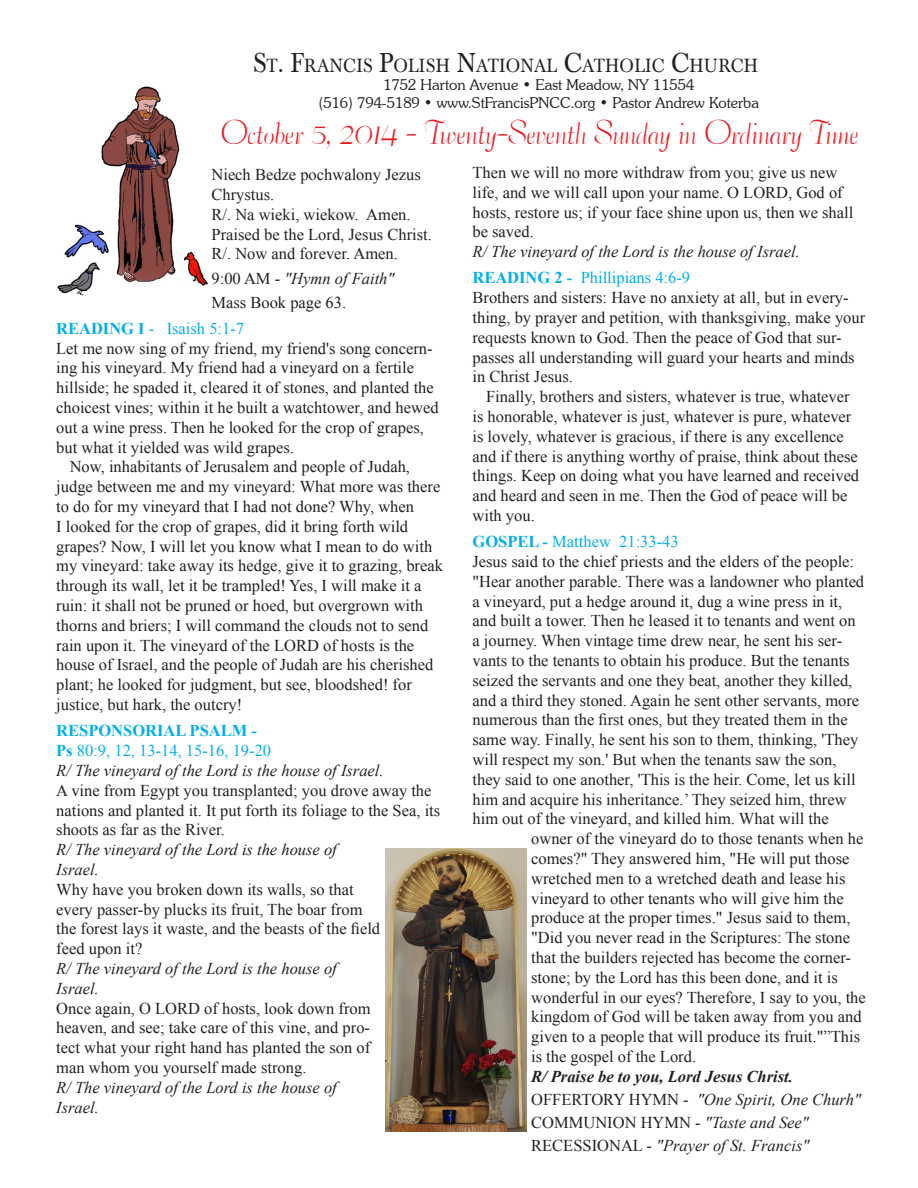
<style>
.page{position:relative;width:918px;height:1188px;background:#fff}
.page>*{position:absolute;margin:0;border:0;box-sizing:border-box;transform-origin:0 0}
.t1{font:30px "Tango Normal";color:#ed1c24}
.t2{font:18.9px "Baskerville BE";letter-spacing:.02em;color:#231f20;scale:.9 1}
.t3{font:16.5px/19.8px "Times New Roman";color:#231f20}
.t4{font:italic 16.5px/19.8px "Times New Roman";color:#231f20}
.t5{font:16.5px/19.8px "Times New Roman";color:#00aeef}
.t6{font:italic 700 16.5px "Times New Roman";color:#231f20}
.t7{font:300 15px/18px "Souvenir IT Cby BT";color:#231f20;text-align:center}
.s1{font-size:27px}
.s2{font-style:normal}
.s3{font-weight:700}
.s4{font-style:italic}
</style>
<div class="page">
<img style="left:57px;top:86px;width:151px;height:210px">
<img style="left:385px;top:848px;width:142px;height:284px">
<p class="t2" style="left:253px;top:54px;width:562px"><span class="s1">S</span>T<span class="s1">. F</span>RANCIS <span class="s1">P</span>OLISH <span class="s1">N</span>ATIONAL <span class="s1">C</span>ATHOLIC <span class="s1">C</span>HURCH</p>
<p class="t7" style="left:319px;top:75px;width:442px">1752 Harton Avenue • East Meadow, NY 11554<br>(516) 794-5189 • www.StFrancisPNCC.org • Pastor Andrew Koterba</p>
<p class="t1" style="left:220px;top:106px;width:639px">October 5, 2014 - Twenty-Seventh Sunday in Ordinary Time</p>
<p class="t3" style="left:212px;top:165px;width:211px">Niech Bedze pochwalony Jezus<br>Chrystus.<br>R/. Na wieki, wiekow. Amen.</p>
<p class="t3" style="left:212px;top:224px;width:222px">Praised be the Lord, Jesus Christ.</p>
<p class="t3" style="left:212px;top:244px;width:188px">R/. Now and forever. Amen.</p>
<p class="t4" style="left:212px;top:268px;width:184px"><span class="s2">9:00 AM -</span> "Hymn of Faith"</p>
<p class="t3" style="left:212px;top:292px;width:136px">Mass Book page 63.</p>
<p class="t5" style="left:56px;top:318px;width:189px"><span class="s3">READING I</span> - Isaish 5:1-7</p>
<p class="t3" style="left:56px;top:338px;width:384px">Let me now sing of my friend, my friend's song concern&shy;ing his vineyard. My friend had a vineyard on a fertile hillside; he spaded it, cleared it of stones, and planted the choicest vines; within it he built a watchtower, and hewed out a wine press. Then he looked for the crop of grapes, but what it yielded was wild grapes.</p>
<p class="t3" style="left:56px;top:457px;width:388px;text-indent:14px">Now, inhabitants of Jerusalem and people of Judah, judge between me and my vineyard: What more was there to do for my vineyard that I had not done? Why, when<br>I looked for the crop of grapes, did it bring forth wild grapes? Now, I will let you know what I mean to do with my vineyard: take away its hedge, give it to grazing, break through its wall, let it be trampled! Yes, I will make it a ruin: it shall not be pruned or hoed, but overgrown with thorns and briers; I will command the clouds not to send rain upon it. The vineyard of the LORD of hosts is the house of Israel, and the people of Judah are his cherished plant; he looked for judgment, but see, bloodshed! for justice, but hark, the outcry!</p>
<p class="t5" style="left:56px;top:721px;width:216px"><span class="s3">RESPONSORIAL PSALM -<br>Ps</span> 80:9, 12, 13-14, 15-16, 19-20</p>
<p class="t4" style="left:56px;top:760px;width:329px">R/ The vineyard of the Lord is the house of Israel.</p>
<p class="t3" style="left:56px;top:780px;width:386px">A vine from Egypt you transplanted; you drove away the nations and planted it. It put forth its foliage to the Sea, its shoots as far as the River.</p>
<p class="t4" style="left:56px;top:839px;width:282px">R/ The vineyard of the Lord is the house of<br>Israel.</p>
<p class="t3" style="left:56px;top:879px;width:325px">Why have you broken down its walls, so that every passer-by plucks its fruit, The boar from the forest lays it waste, and the beasts of the field feed upon it?</p>
<p class="t4" style="left:56px;top:958px;width:282px">R/ The vineyard of the Lord is the house of<br>Israel.</p>
<p class="t3" style="left:56px;top:998px;width:316px;text-align:justify">Once again, O LORD of hosts, look down from heaven, and see; take care of this vine, and pro&shy;tect what your right hand has planted the son of man whom you yourself made strong.</p>
<p class="t4" style="left:56px;top:1077px;width:282px">R/ The vineyard of the Lord is the house of<br>Israel.</p>
<p class="t3" style="left:472px;top:162px;width:382px">Then we will no more withdraw from you; give us new life, and we will call upon your name. O LORD, God of hosts, restore us; if your face shine upon us, then we shall be saved.</p>
<p class="t4" style="left:472px;top:241px;width:329px">R/ The vineyard of the Lord is the house of Israel.</p>
<p class="t5" style="left:472px;top:268px;width:219px"><span class="s3">READING 2 -</span> Phillipians 4:6-9</p>
<p class="t3" style="left:472px;top:288px;width:394px">Brothers and sisters: Have no anxiety at all, but in every&shy;thing, by prayer and petition, with thanksgiving, make your requests known to God. Then the peace of God that sur&shy;passes all understanding will guard your hearts and minds in Christ Jesus.</p>
<p class="t3" style="left:472px;top:387px;width:388px;text-indent:14px">Finally, brothers and sisters, whatever is true, whatever is honorable, whatever is just, whatever is pure, whatever is lovely, whatever is gracious, if there is any excellence and if there is anything worthy of praise, think about these things. Keep on doing what you have learned and received and heard and seen in me. Then the God of peace will be with you.</p>
<p class="t5" style="left:472px;top:532px;width:208px"><span class="s3">GOSPEL -</span> Matthew 21:33-43</p>
<p class="t3" style="left:472px;top:551px;width:383px">Jesus said to the chief priests and the elders of the people:</p>
<p class="t3" style="left:472px;top:571px;width:393px">"Hear another parable. There was a landowner who planted</p>
<p class="t3" style="left:472px;top:591px;width:371px">a vineyard, put a hedge around it, dug a wine press in it,</p>
<p class="t3" style="left:472px;top:611px;width:385px">and built a tower. Then he leased it to tenants and went on</p>
<p class="t3" style="left:472px;top:631px;width:371px">a journey. When vintage time drew near, he sent his ser-</p>
<p class="t3" style="left:472px;top:650px;width:379px">vants to the tenants to obtain his produce. But the tenants</p>
<p class="t3" style="left:472px;top:670px;width:381px">seized the servants and one they beat, another they killed,</p>
<p class="t3" style="left:472px;top:690px;width:388px">and a third they stoned. Again he sent other servants, more</p>
<p class="t3" style="left:472px;top:710px;width:377px">numerous than the first ones, but they treated them in the</p>
<p class="t3" style="left:472px;top:730px;width:387px">same way. Finally, he sent his son to them, thinking, 'They</p>
<p class="t3" style="left:472px;top:749px;width:366px">will respect my son.' But when the tenants saw the son,</p>
<p class="t3" style="left:472px;top:769px;width:385px">they said to one another, 'This is the heir. Come, let us kill</p>
<p class="t3" style="left:472px;top:789px;width:376px">him and acquire his inheritance.’ They seized him, threw</p>
<p class="t3" style="left:472px;top:809px;width:358px">him out of the vineyard, and killed him. What will the</p>
<p class="t3" style="left:531px;top:829px;width:334px">owner of the vineyard do to those tenants when he</p>
<p class="t3" style="left:531px;top:848px;width:320px">comes?" They answered him, "He will put those</p>
<p class="t3" style="left:531px;top:868px;width:316px">wretched men to a wretched death and lease his</p>
<p class="t3" style="left:531px;top:888px;width:314px">vineyard to other tenants who will give him the</p>
<p class="t3" style="left:531px;top:908px;width:321px">produce at the proper times." Jesus said to them,</p>
<p class="t3" style="left:531px;top:928px;width:320px">"Did you never read in the Scriptures: The stone</p>
<p class="t3" style="left:531px;top:947px;width:321px">that the builders rejected has become the corner-</p>
<p class="t3" style="left:531px;top:967px;width:308px">stone; by the Lord has this been done, and it is</p>
<p class="t3" style="left:531px;top:987px;width:336px">wonderful in our eyes? Therefore, I say to you, the</p>
<p class="t3" style="left:531px;top:1007px;width:332px">kingdom of God will be taken away from you and</p>
<p class="t3" style="left:531px;top:1027px;width:330px">given to a people that will produce its fruit."”This</p>
<p class="t3" style="left:531px;top:1046px;width:166px">is the gospel of the Lord.</p>
<p class="t6" style="left:531px;top:1065px;width:263px">R/ Praise be to you, Lord Jesus Christ.</p>
<p class="t4" style="left:531px;top:1089px;width:331px"><span class="s2">OFFERTORY HYMN -</span> "One Spirit, One Churh"</p>
<p class="t3" style="left:531px;top:1112px;width:279px">COMMUNION HYMN - <span class="s4">"Taste and See"</span></p>
<p class="t4" style="left:531px;top:1135px;width:280px"><span class="s2">RECESSIONAL -</span> "Prayer of St. Francis"</p>
</div>
